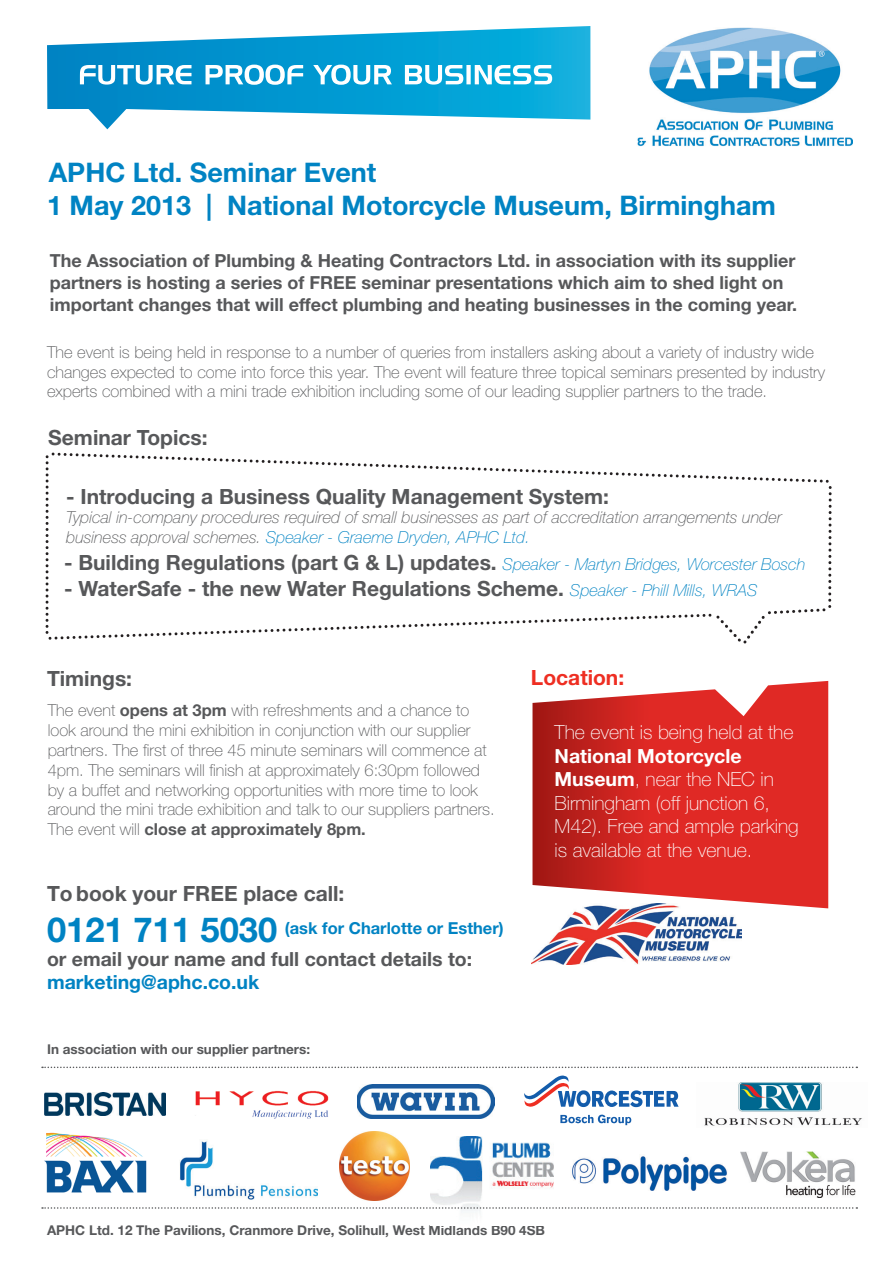
<style>
.page{position:relative;width:893px;height:1263px;background:#fff}
.page>*{position:absolute;margin:0;border:0;box-sizing:border-box;transform-origin:0 0}
.t1{font:700 34.5px "Helvetica Neue LT Std";color:#0083c3}
.t2{font:700 27px "Helvetica Neue LT Std";color:#0083c3}
.t3{font:700 21px "Helvetica Neue LT Std";color:#57585a}
.t4{font:700 21px "Helvetica Neue LT Std";color:#ee2e22}
.t5{font:100 19.5px/23.4px "Helvetica Neue LT Std";color:#fff}
.t6{font:700 19.5px "Helvetica Neue LT Std";color:#57585a}
.t7{font:700 19.5px "Helvetica Neue LT Std";color:#0083c3}
.t8{font:700 18px/21.6px "Helvetica Neue LT Std";color:#57585a}
.t9{font:100 16.5px/19.8px "Helvetica Neue LT Std";color:#57585a}
.t10{font:italic 100 16.5px/19.8px "Helvetica Neue LT Std";color:#57585a}
.t11{font:700 16.5px "Helvetica Neue LT Std";color:#0083c3}
.t12{font:700 13.5px "Helvetica Neue LT Std";color:#57585a}
.s1{color:#0083c3}
.s2{font-weight:100;font-style:italic;font-size:16.5px;color:#0083c3}
.s3{font-weight:700}
</style>
<div class="page">
<svg style="left:45px;top:452px;width:787px;height:192px"></svg>
<img style="left:47px;top:26px;width:543px;height:103px">
<svg style="left:80px;top:65px;width:472px;height:20px"></svg>
<img style="left:44px;top:1132px;width:103px;height:61px">
<img style="left:44px;top:1093px;width:121px;height:22px">
<img style="left:572px;top:1156px;width:155px;height:35px">
<img style="left:740px;top:1151px;width:116px;height:47px">
<img style="left:357px;top:1084px;width:137px;height:34px">
<img style="left:704px;top:1083px;width:158px;height:43px">
<img style="left:195px;top:1090px;width:134px;height:28px">
<img style="left:180px;top:1141px;width:137px;height:58px">
<img style="left:532px;top:681px;width:296px;height:227px">
<img style="left:532px;top:903px;width:210px;height:61px">
<svg style="left:42px;top:1066px;width:815px;height:3px"></svg>
<img style="left:340px;top:1131px;width:70px;height:69px">
<svg style="left:524px;top:1075px;width:155px;height:32px"></svg>
<svg style="left:560px;top:1114px;width:71px;height:11px"></svg>
<img style="left:637px;top:27px;width:216px;height:120px">
<img style="left:430px;top:1137px;width:124px;height:75px">
<svg style="left:42px;top:1206px;width:815px;height:3px"></svg>
<h2 class="t2" style="left:49px;top:156px;width:329px">APHC Ltd. Seminar Event</h2>
<h2 class="t2" style="left:47px;top:188px;width:730px">1 May 2013 | National Motorcycle Museum, Birmingham</h2>
<p class="t8" style="left:50px;top:250px;width:749px">The Association of Plumbing &amp; Heating Contractors Ltd. in association with its supplier partners is hosting a series of FREE seminar presentations which aim to shed light on important changes that will effect plumbing and heating businesses in the coming year.</p>
<p class="t9" style="left:47px;top:342px;width:780px">The event is being held in response to a number of queries from installers asking about a variety of industry wide changes expected to come into force this year. The event will feature three topical seminars presented by industry experts combined with a mini trade exhibition including some of our leading supplier partners to the trade.</p>
<p class="t3" style="left:48px;top:425px;width:161px">Seminar Topics:</p>
<p class="t3" style="left:66px;top:483px;width:544px">- Introducing a Business Quality Management System:</p>
<p class="t10" style="left:66px;top:508px;width:717px">Typical in-company procedures required of small businesses as part of accreditation arrangements under business approval schemes. <span class="s1">Speaker - Graeme Dryden, APHC Ltd.</span></p>
<p class="t3" style="left:64px;top:550px;width:743px">- Building Regulations (part G &amp; L) updates. <span class="s2">Speaker - Martyn Bridges, Worcester Bosch</span></p>
<p class="t3" style="left:64px;top:575px;width:695px">- WaterSafe - the new Water Regulations Scheme. <span class="s2">Speaker - Phill Mills, WRAS</span></p>
<p class="t3" style="left:47px;top:665px;width:87px">Timings:</p>
<p class="t9" style="left:48px;top:701px;width:449px">The event <span class="s3">opens at 3pm</span> with refreshments and a chance to look around the mini exhibition in conjunction with our supplier partners. The first of three 45 minute seminars will commence at 4pm. The seminars will finish at approximately 6:30pm followed by a buffet and networking opportunities with more time to look around the mini trade exhibition and talk to our suppliers partners.<br>The event will <span class="s3">close at approximately 8pm.</span></p>
<p class="t3" style="left:47px;top:880px;width:299px">To book your FREE place call:</p>
<h1 class="t1" style="left:47px;top:908px;width:232px">0121 711 5030</h1>
<p class="t6" style="left:47px;top:946px;width:427px">or email your name and full contact details to:</p>
<p class="t7" style="left:47px;top:970px;width:214px">marketing@aphc.co.uk</p>
<p class="t11" style="left:285px;top:918px;width:220px">(ask for Charlotte or Esther)</p>
<p class="t12" style="left:47px;top:1041px;width:265px">In association with our supplier partners:</p>
<p class="t4" style="left:531px;top:665px;width:95px">Location:</p>
<p class="t5" style="left:555px;top:721px;width:240px">The event is being held at the</p>
<p class="t5" style="left:555px;top:744px;width:246px"><span class="s3">National Motorcycle<br>Museum</span>, near the NEC in<br>Birmingham (off junction 6,<br>M42). Free and ample parking is available at the venue.</p>
<p class="t12" style="left:47px;top:1222px;width:500px">APHC Ltd. 12 The Pavilions, Cranmore Drive, Solihull, West Midlands B90 4SB</p>
</div>
